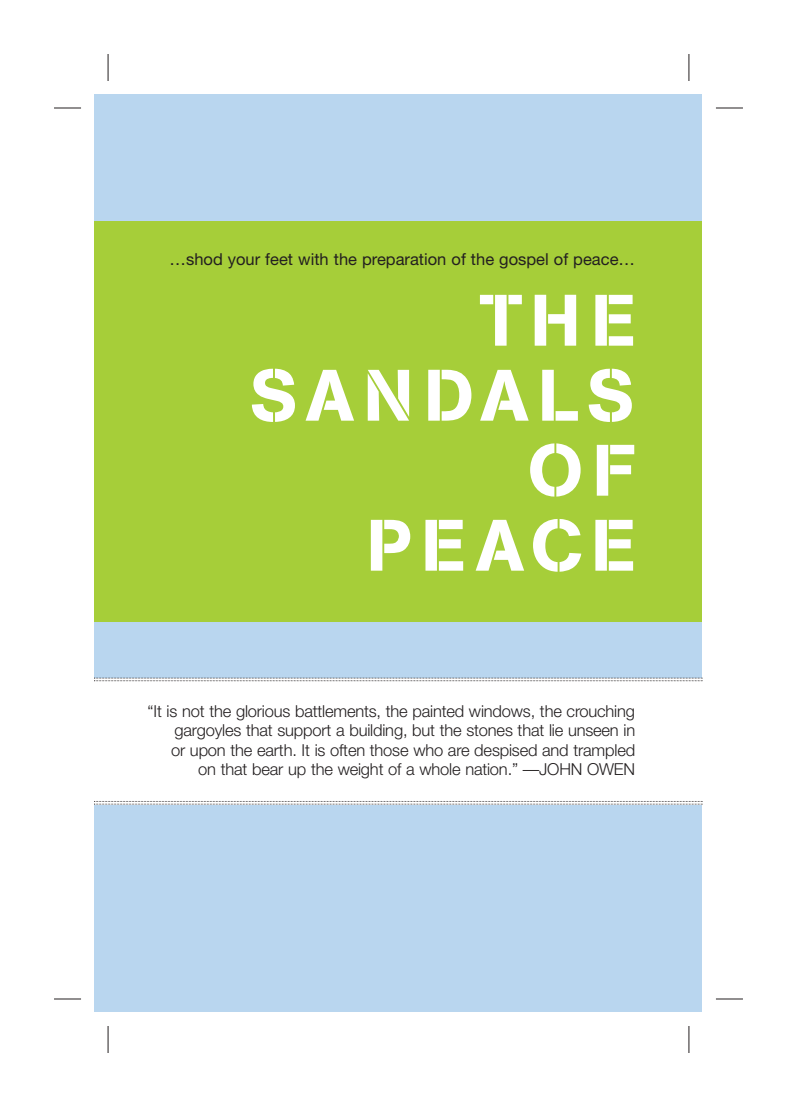
<style>
.page{position:relative;width:797px;height:1107px;background:#fff}
.page>*{position:absolute;margin:0;border:0;box-sizing:border-box;transform-origin:0 0}
.t1{font:72px/75px "AG Book Stencil";letter-spacing:.135em;color:#fff;text-align:right}
.t2{font:300 16.5px/19.5px "Helvetica Neue";letter-spacing:-.01em;color:#231f20;text-align:right}
.t3{font:16.5px "Helvetica Neue";color:#231f20}
</style>
<div class="page">
<svg style="left:108px;top:54px;width:1px;height:27px"></svg>
<svg style="left:688px;top:54px;width:1px;height:27px"></svg>
<svg style="left:108px;top:1026px;width:1px;height:27px"></svg>
<svg style="left:688px;top:1026px;width:1px;height:27px"></svg>
<svg style="left:54px;top:108px;width:27px;height:1px"></svg>
<svg style="left:716px;top:108px;width:26px;height:1px"></svg>
<svg style="left:54px;top:999px;width:27px;height:1px"></svg>
<svg style="left:716px;top:999px;width:26px;height:1px"></svg>
<div style="left:94px;top:94px;width:608px;height:918px;background:#b9d6ef"></div>
<div style="left:94px;top:221px;width:608px;height:400px;background:#a6ce39"></div>
<div style="left:94px;top:678px;width:608px;height:126px;background:#fff"></div>
<svg style="left:94px;top:678px;width:609px;height:3px"></svg>
<svg style="left:94px;top:801px;width:609px;height:4px"></svg>
<p class="t3" style="left:169px;top:250px;width:467px">…shod your feet with the preparation of the gospel of peace…</p>
<h1 class="t1" style="left:250px;top:283px;width:386px">THE<br>SANDALS<br>OF<br>PEACE</h1>
<p class="t2" style="left:148px;top:701px;width:489px">“It is not the glorious battlements, the painted windows, the crouching gargoyles that support a building, but the stones that lie unseen in<br>or upon the earth. It is often those who are despised and trampled<br>on that bear up the weight of a whole nation.” —JOHN OWEN</p>
</div>
